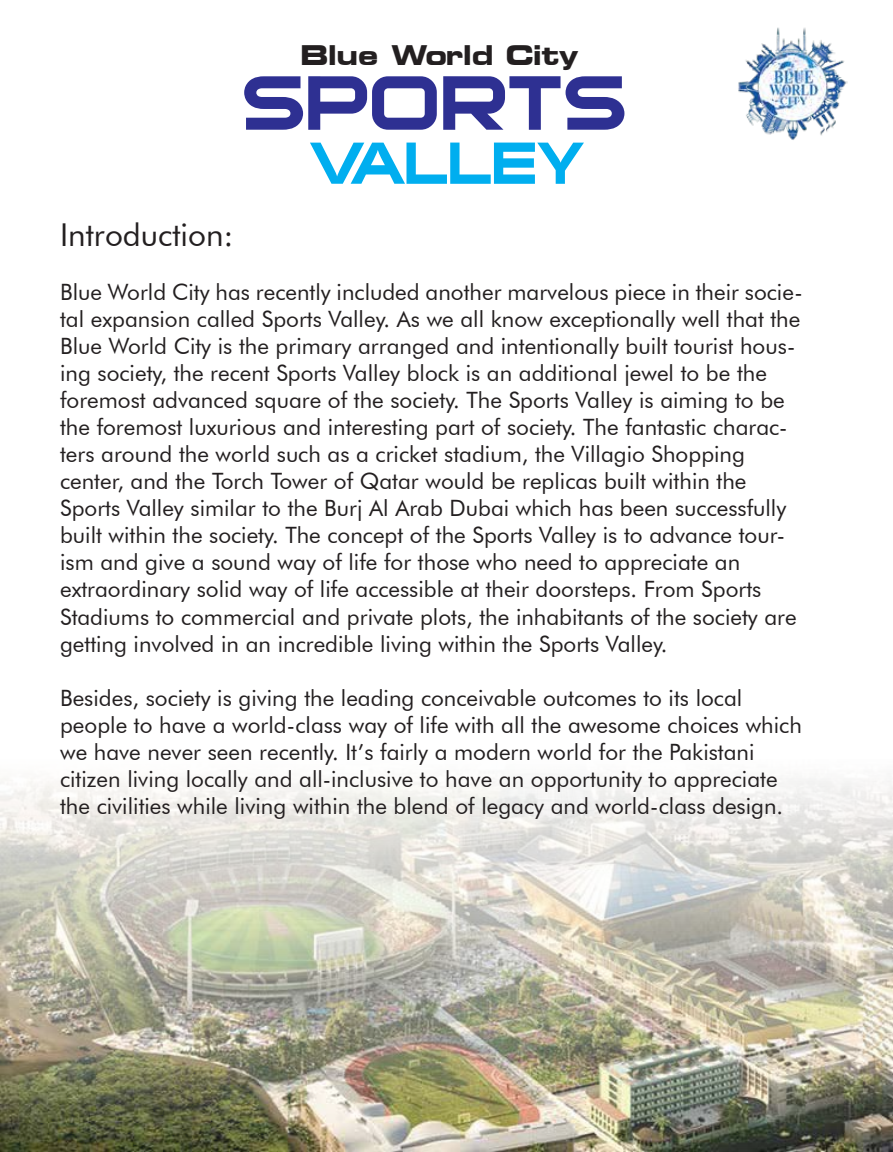
<style>
.page{position:relative;width:893px;height:1152px;background:#fff}
.page>*{position:absolute;margin:0;border:0;box-sizing:border-box;transform-origin:0 0}
.t1{font:73.95px "Sui Generis";color:#2e3092}
.t2{font:57px "Sui Generis";color:#00aeef}
.t3{font:31.5px "Futura BT";color:#231f20}
.t4{font:27px "Palindrome Expanded SSK Bold";color:#231f20}
.t5{font:22.5px/27px "Futura BT";color:#231f20}
</style>
<div class="page">
<img style="left:0;top:778px;width:893px;height:373px">
<img style="left:738px;top:27px;width:110px;height:113px">
<p class="t4" style="left:301px;top:36px;width:279px">Blue World City</p>
<h1 class="t1" style="left:242px;top:65px;width:386px">SPORTS</h1>
<h2 class="t2" style="left:310px;top:133px;width:275px">VALLEY</h2>
<h3 class="t3" style="left:60px;top:216px;width:175px">Introduction:</h3>
<p class="t5" style="left:60px;top:278px;width:744px">Blue World City has recently included another marvelous piece in their socie&shy;tal expansion called Sports Valley. As we all know exceptionally well that the Blue World City is the primary arranged and intentionally built tourist hous&shy;ing society, the recent Sports Valley block is an additional jewel to be the foremost advanced square of the society. The Sports Valley is aiming to be the foremost luxurious and interesting part of society. The fantastic charac&shy;ters around the world such as a cricket stadium, the Villagio Shopping center, and the Torch Tower of Qatar would be replicas built within the Sports Valley similar to the Burj Al Arab Dubai which has been successfully built within the society. The concept of the Sports Valley is to advance tour&shy;ism and give a sound way of life for those who need to appreciate an extraordinary solid way of life accessible at their doorsteps. From Sports Stadiums to commercial and private plots, the inhabitants of the society are getting involved in an incredible living within the Sports Valley.</p>
<p class="t5" style="left:60px;top:683px;width:743px">Besides, society is giving the leading conceivable outcomes to its local people to have a world-class way of life with all the awesome choices which we have never seen recently. It’s fairly a modern world for the Pakistani citizen living locally and all-inclusive to have an opportunity to appreciate the civilities while living within the blend of legacy and world-class design.</p>
</div>
